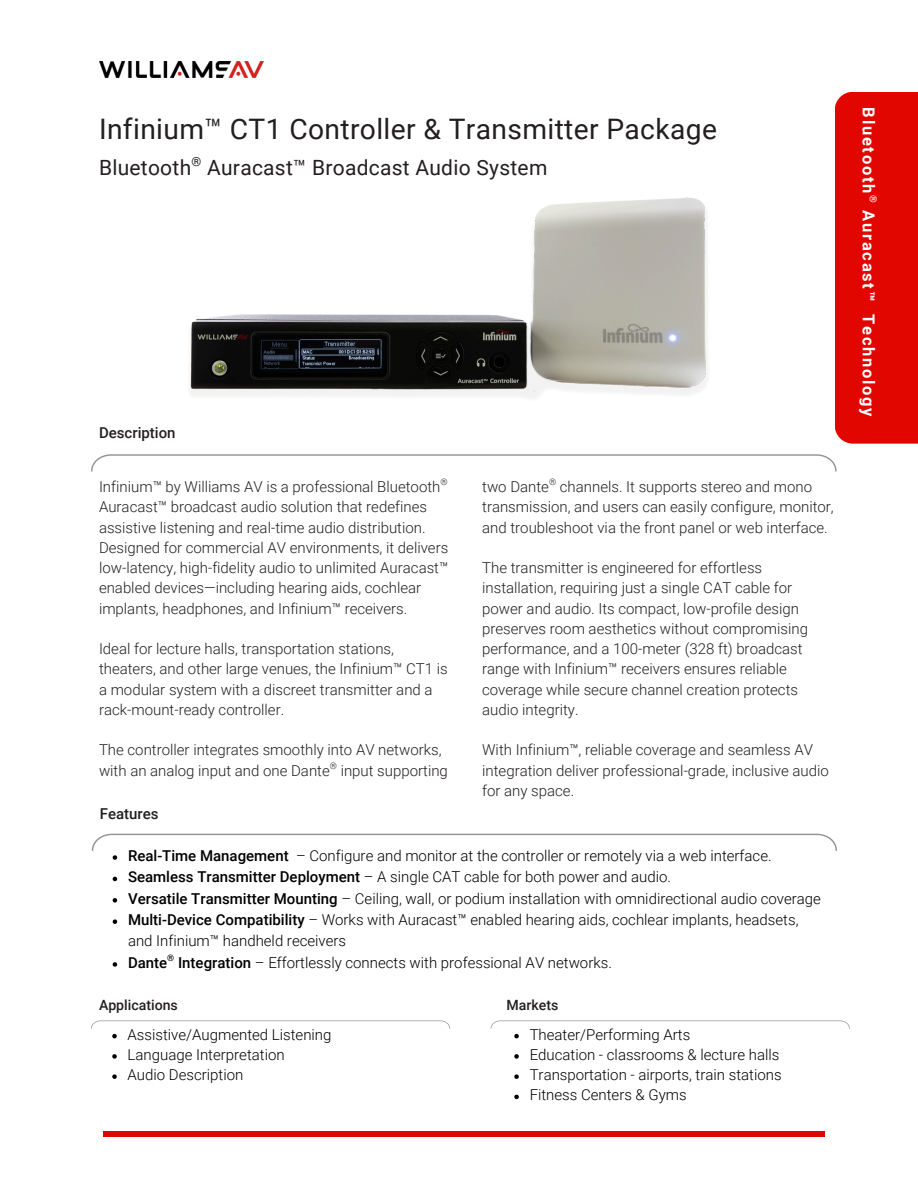
<style>
.page{position:relative;width:918px;height:1188px;background:#fff}
.page>*{position:absolute;margin:0;border:0;box-sizing:border-box;transform-origin:0 0}
.t1{font:28.2px "Roboto";letter-spacing:.015em;color:#231f20}
.t2{font:21px "Roboto";letter-spacing:.015em;color:#231f20}
.t3{font:700 16.5px "Roboto";letter-spacing:.105em;color:#fff}
.t4{font:300 15px/20.2px "Roboto";color:#231f20}
.t5{font:300 15px/21.3px "Roboto";color:#000}
.t6{font:500 15px "Roboto";color:#231f20}
.t7{font:500 14.1px "Roboto";color:#231f20}
.t8{font:700 9.9px "Roboto";color:#fff}
.t9{font:300 9px "Roboto";color:#231f20}
.t10{font:500 9px "Roboto";color:#000}
.s1{font-weight:500}
</style>
<div class="page">
<div style="left:835px;top:92px;width:83px;height:352px;background:#e10600"></div>
<img style="left:99px;top:62px;width:164px;height:16px">
<svg style="left:91px;top:454px;width:746px;height:18px"></svg>
<div style="left:103px;top:1131px;width:722px;height:6px;background:#e10600"></div>
<img style="left:190px;top:197px;width:517px;height:201px">
<svg style="left:92px;top:834px;width:745px;height:26px"></svg>
<svg style="left:113px;top:877px;width:4px;height:4px"></svg>
<svg style="left:113px;top:898px;width:4px;height:5px"></svg>
<svg style="left:113px;top:919px;width:4px;height:5px"></svg>
<svg style="left:113px;top:962px;width:4px;height:5px"></svg>
<svg style="left:491px;top:1021px;width:359px;height:17px"></svg>
<svg style="left:514px;top:1054px;width:5px;height:5px"></svg>
<svg style="left:514px;top:1074px;width:5px;height:5px"></svg>
<svg style="left:514px;top:1095px;width:5px;height:4px"></svg>
<svg style="left:91px;top:1021px;width:359px;height:17px"></svg>
<svg style="left:112px;top:1054px;width:5px;height:5px"></svg>
<svg style="left:112px;top:1074px;width:5px;height:5px"></svg>
<h1 class="t1" style="left:99px;top:112px;width:619px">Infinium™ CT1 Controller &amp; Transmitter Package</h1>
<p class="t2" style="left:99px;top:156px;width:450px">Bluetooth<sup>®</sup> Auracast™ Broadcast Audio System</p>
<h3 class="t6" style="left:99px;top:425px;width:78px">Description</h3>
<h2 class="t9" style="left:441px;top:477px;width:9px">®</h2>
<h2 class="t4" style="left:99px;top:477px;width:351px">Infinium™ by Williams AV is a professional Bluetooth Auracast™ broadcast audio solution that redefines assistive listening and real-time audio distribution.<br>Designed for commercial AV environments, it delivers low-latency, high-fidelity audio to unlimited Auracast™ enabled devices—including hearing aids, cochlear implants, headphones, and Infinium™ receivers.</h2>
<h3 class="t4" style="left:99px;top:639px;width:350px">Ideal for lecture halls, transportation stations, theaters, and other large venues, the Infinium™ CT1 is a modular system with a discreet transmitter and a rack-mount-ready controller.</h3>
<h3 class="t4" style="left:99px;top:740px;width:350px">The controller integrates smoothly into AV networks, with an analog input and one Dante input supporting</h3>
<h3 class="t9" style="left:330px;top:760px;width:9px">®</h3>
<h4 class="t9" style="left:549px;top:477px;width:9px">®</h4>
<h4 class="t4" style="left:482px;top:477px;width:353px">two Dante channels. It supports stereo and mono transmission, and users can easily configure, monitor, and troubleshoot via the front panel or web interface.</h4>
<h4 class="t4" style="left:482px;top:558px;width:327px">The transmitter is engineered for effortless installation, requiring just a single CAT cable for power and audio. Its compact, low-profile design preserves room aesthetics without compromising performance, and a 100-meter (328 ft) broadcast range with Infinium™ receivers ensures reliable coverage while secure channel creation protects audio integrity.</h4>
<h4 class="t4" style="left:482px;top:740px;width:348px">With Infinium™, reliable coverage and seamless AV integration deliver professional-grade, inclusive audio for any space.</h4>
<h4 class="t6" style="left:100px;top:805px;width:60px">Features</h4>
<h4 class="t5" style="left:128px;top:845px;width:645px"><span class="s1">Real-Time Management</span> – Configure and monitor at the controller or remotely via a web interface.</h4>
<p class="t5" style="left:128px;top:867px;width:545px"><span class="s1">Seamless Transmitter Deployment</span> – A single CAT cable for both power and audio.</p>
<p class="t5" style="left:128px;top:888px;width:694px"><span class="s1">Versatile Transmitter Mounting</span> – Ceiling, wall, or podium installation with omnidirectional audio coverage</p>
<p class="t5" style="left:128px;top:909px;width:672px"><span class="s1">Multi-Device Compatibility</span> – Works with Auracast™ enabled hearing aids, cochlear implants, headsets, and Infinium™ handheld receivers</p>
<p class="t5" style="left:128px;top:952px;width:485px"><span class="s1">Dante Integration</span> – Effortlessly connects with professional AV networks.</p>
<p class="t10" style="left:167px;top:953px;width:9px">®</p>
<p class="t7" style="left:99px;top:997px;width:80px">Applications</p>
<p class="t7" style="left:507px;top:997px;width:53px">Markets</p>
<p class="t5" style="left:128px;top:1024px;width:205px">Assistive/Augmented Listening</p>
<p class="t5" style="left:128px;top:1044px;width:159px">Language Interpretation</p>
<p class="t5" style="left:128px;top:1064px;width:117px">Audio Description</p>
<p class="t5" style="left:530px;top:1024px;width:162px">Theater/Performing Arts</p>
<p class="t5" style="left:530px;top:1044px;width:251px">Education - classrooms &amp; lecture halls</p>
<p class="t5" style="left:530px;top:1064px;width:253px">Transportation - airports, train stations</p>
<p class="t5" style="left:530px;top:1085px;width:159px">Fitness Centers &amp; Gyms</p>
<h4 class="t3" style="left:878px;top:107px;width:311px;rotate:90deg">Bluetooth Auracast™ Technology</h4>
<h4 class="t8" style="left:879px;top:195px;width:9px;rotate:90deg">®</h4>
</div>
